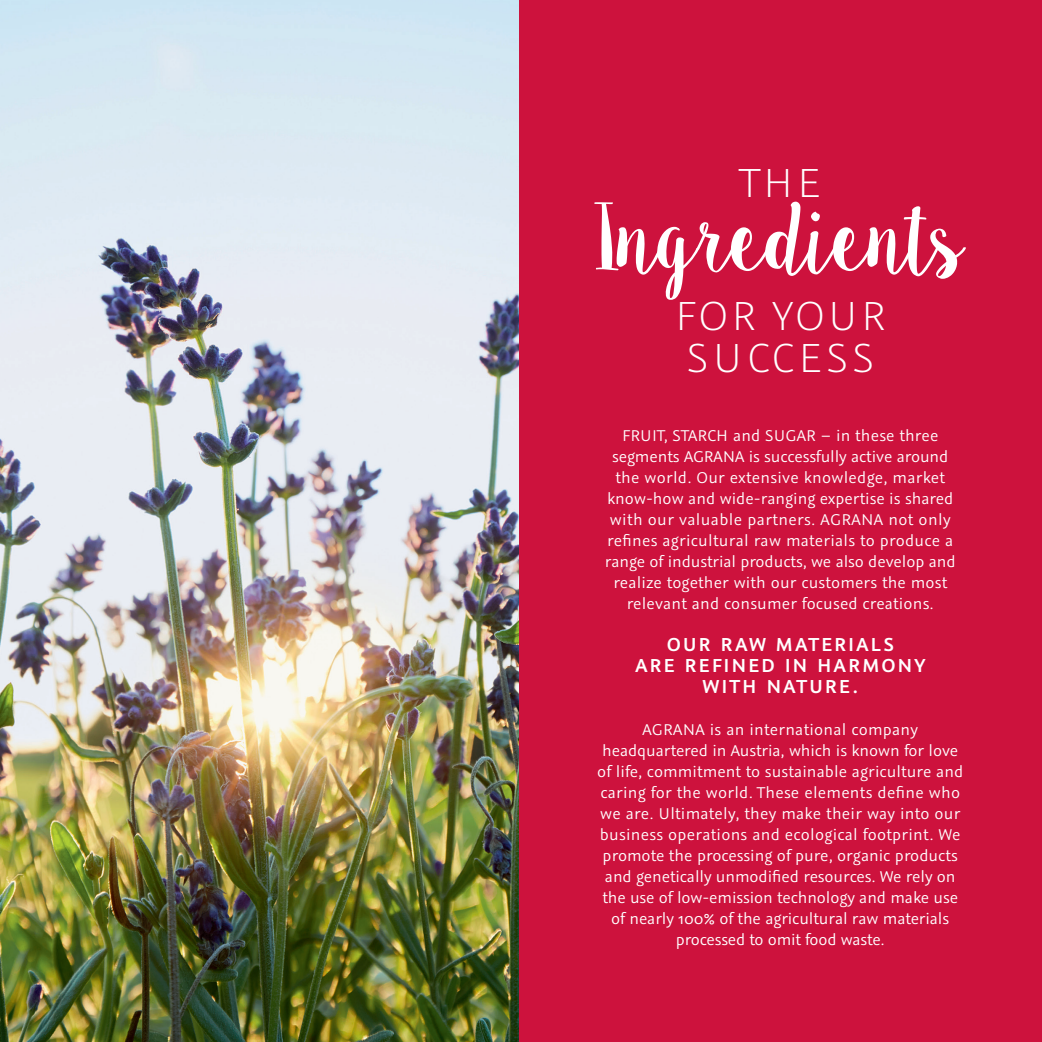
<style>
.page{position:relative;width:1042px;height:1042px;background:#cd123d}
.page>*{position:absolute;margin:0;border:0;box-sizing:border-box;transform-origin:0 0}
.t1{font:89.25px "Sweet Pea";letter-spacing:-.065em;color:#fff}
.t2{font:300 45.5px/42px "Graublau Sans";letter-spacing:.07em;color:#fff}
.t3{font:600 21px/21px "Graublau Sans";letter-spacing:.095em;color:#fff;text-align:center}
.t4{font:17.5px/21px "Graublau Sans";letter-spacing:.005em;color:#fff;text-align:center}
</style>
<div class="page">
<img style="left:0;top:0;width:518px;height:1042px">
<h2 class="t2" style="left:740px;top:162px;width:82px">THE</h2>
<h1 class="t1" style="left:593px;top:187px;width:375px">Ingredients</h1>
<h2 class="t2" style="left:675px;top:295px;width:212px">FOR YOUR<br>SUCCESS</h2>
<p class="t4" style="left:605px;top:425px;width:352px">FRUIT, STARCH and SUGAR – in these three segments AGRANA is successfully active around the world. Our extensive knowledge, market know-how and wide-ranging expertise is shared with our valuable partners. AGRANA not only refines agricultural raw materials to produce a range of industrial products, we also develop and realize together with our customers the most relevant and consumer focused creations.</p>
<p class="t3" style="left:635px;top:634px;width:291px">OUR RAW MATERIALS<br>ARE REFINED IN HARMONY<br>WITH NATURE.</p>
<p class="t4" style="left:597px;top:719px;width:368px">AGRANA is an international company headquartered in Austria, which is known for love of life, commitment to sustainable agriculture and caring for the world. These elements define who we are. Ultimately, they make their way into our business operations and ecological footprint. We promote the processing of pure, organic products and genetically unmodified resources. We rely on the use of low-emission technology and make use of nearly 100% of the agricultural raw materials processed to omit food waste.</p>
</div>
